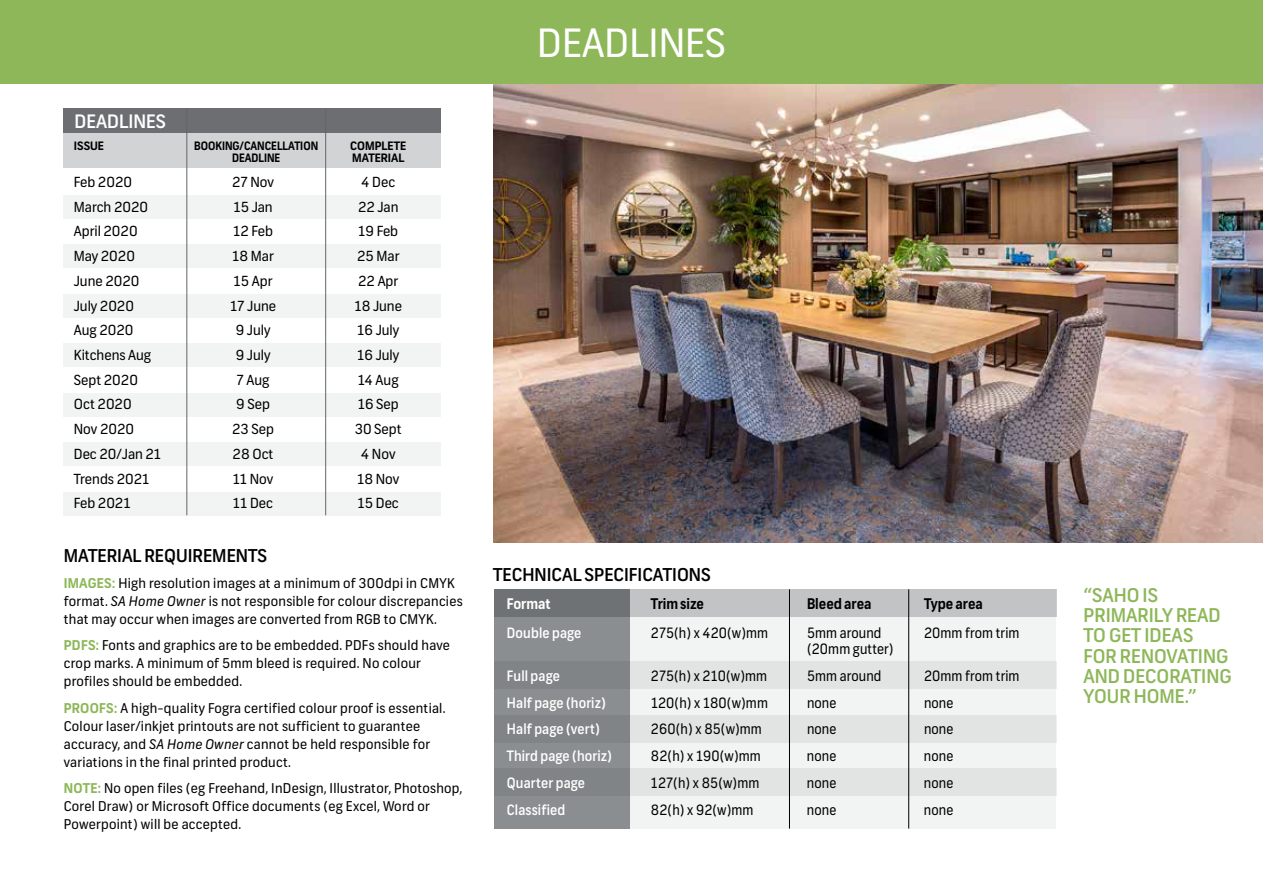
<style>
.page{position:relative;width:1263px;height:893px;background:#fff}
.page>*{position:absolute;margin:0;border:0;box-sizing:border-box;transform-origin:0 0}
.t1{font:39px "Frank";color:#fff}
.t2{font:500 18.9px/20.1px "Frank";color:#8db758}
.t3{font:500 18.45px "Frank";color:#fff}
.t4{font:500 17.7px "Frank";color:#000}
.t5{font:700 14.7px "Frank";color:#000;scale:.92 1}
.t6{font:700 14.7px "Frank";color:#fff;scale:.92 1}
.t7{font:14.25px "Frank";letter-spacing:.01em;color:#000;scale:.93 1}
.t8{font:500 14.25px "Frank";letter-spacing:.01em;color:#fff;scale:.93 1}
.t9{font:13.95px "Frank";color:#000}
.t10{font:13.5px/18px "Frank";letter-spacing:.02em;color:#000}
.t11{font:700 11.55px "Frank";color:#000;scale:.93 1}
.t12{font:700 11.55px "Frank";color:#000}
.s1{font-weight:700;color:#8db758}
.s2{font-style:italic}
</style>
<div class="page">
<img style="left:493px;top:83px;width:770px;height:460px">
<div style="left:0;top:0;width:1263px;height:83px;background:#8db758"></div>
<div style="left:630px;top:589px;width:426px;height:240px;background:#f2f3f3"></div>
<div style="left:494px;top:590px;width:135px;height:239px;background:#8b8e90"></div>
<svg style="left:494px;top:589px;width:562px;height:28px;background:#adafb0"></svg>
<hr style="left:789px;top:589px;width:1px;height:239px;background:#000">
<hr style="left:908px;top:589px;width:1px;height:239px;background:#000">
<div style="left:629px;top:662px;width:427px;height:27px;background:#e2e3e3"></div>
<div style="left:629px;top:715px;width:427px;height:27px;background:#e2e3e3"></div>
<div style="left:629px;top:769px;width:427px;height:27px;background:#e2e3e3"></div>
<div style="left:64px;top:109px;width:377px;height:24px;background:#6d6e71"></div>
<div style="left:64px;top:133px;width:377px;height:35px;background:#d1d3d4"></div>
<div style="left:64px;top:195px;width:377px;height:24px;background:#f2f3f3"></div>
<div style="left:64px;top:244px;width:377px;height:24px;background:#f2f3f3"></div>
<div style="left:64px;top:294px;width:377px;height:24px;background:#f2f3f3"></div>
<div style="left:64px;top:343px;width:377px;height:24px;background:#f2f3f3"></div>
<div style="left:64px;top:393px;width:377px;height:24px;background:#f2f3f3"></div>
<div style="left:64px;top:443px;width:377px;height:23px;background:#f2f3f3"></div>
<div style="left:64px;top:492px;width:377px;height:23px;background:#f2f3f3"></div>
<hr style="left:325px;top:109px;width:1px;height:406px;background:#636466">
<hr style="left:187px;top:109px;width:1px;height:406px;background:#636466">
<h3 class="t3" style="left:75px;top:111px;width:93px">DEADLINES</h3>
<p class="t12" style="left:74px;top:139px;width:32px">ISSUE</p>
<p class="t11" style="left:194px;top:139px;width:135px">BOOKING/CANCELLATION</p>
<p class="t12" style="left:350px;top:139px;width:57px">COMPLETE</p>
<p class="t11" style="left:232px;top:151px;width:53px">DEADLINE</p>
<p class="t12" style="left:352px;top:151px;width:54px">MATERIAL</p>
<p class="t9" style="left:74px;top:173px;width:60px">Feb 2020</p>
<p class="t9" style="left:232px;top:173px;width:43px">27 Nov</p>
<p class="t9" style="left:361px;top:173px;width:36px">4 Dec</p>
<p class="t9" style="left:74px;top:198px;width:76px">March 2020</p>
<p class="t9" style="left:233px;top:198px;width:41px">15 Jan</p>
<p class="t9" style="left:358px;top:198px;width:42px">22 Jan</p>
<p class="t9" style="left:74px;top:223px;width:65px">April 2020</p>
<p class="t9" style="left:233px;top:223px;width:41px">12 Feb</p>
<p class="t9" style="left:358px;top:223px;width:41px">19 Feb</p>
<p class="t9" style="left:74px;top:248px;width:63px">May 2020</p>
<p class="t9" style="left:232px;top:248px;width:43px">18 Mar</p>
<p class="t9" style="left:357px;top:248px;width:44px">25 Mar</p>
<p class="t9" style="left:74px;top:272px;width:67px">June 2020</p>
<p class="t9" style="left:234px;top:272px;width:40px">15 Apr</p>
<p class="t9" style="left:358px;top:272px;width:42px">22 Apr</p>
<p class="t9" style="left:74px;top:297px;width:62px">July 2020</p>
<p class="t9" style="left:230px;top:297px;width:48px">17 June</p>
<p class="t9" style="left:354px;top:297px;width:49px">18 June</p>
<p class="t9" style="left:74px;top:322px;width:61px">Aug 2020</p>
<p class="t9" style="left:236px;top:322px;width:36px">9 July</p>
<p class="t9" style="left:357px;top:322px;width:43px">16 July</p>
<p class="t9" style="left:74px;top:347px;width:79px">Kitchens Aug</p>
<p class="t9" style="left:236px;top:347px;width:36px">9 July</p>
<p class="t9" style="left:357px;top:347px;width:43px">16 July</p>
<p class="t9" style="left:74px;top:371px;width:66px">Sept 2020</p>
<p class="t9" style="left:237px;top:371px;width:34px">7 Aug</p>
<p class="t9" style="left:358px;top:371px;width:42px">14 Aug</p>
<p class="t9" style="left:74px;top:396px;width:59px">Oct 2020</p>
<p class="t9" style="left:236px;top:396px;width:35px">9 Sep</p>
<p class="t9" style="left:358px;top:396px;width:42px">16 Sep</p>
<p class="t9" style="left:74px;top:421px;width:62px">Nov 2020</p>
<p class="t9" style="left:232px;top:421px;width:43px">23 Sep</p>
<p class="t9" style="left:355px;top:421px;width:48px">30 Sept</p>
<p class="t9" style="left:74px;top:445px;width:89px">Dec 20/Jan 21</p>
<p class="t9" style="left:233px;top:445px;width:42px">28 Oct</p>
<p class="t9" style="left:361px;top:445px;width:36px">4 Nov</p>
<p class="t9" style="left:74px;top:470px;width:77px">Trends 2021</p>
<p class="t9" style="left:233px;top:470px;width:42px">11 Nov</p>
<p class="t9" style="left:357px;top:470px;width:44px">18 Nov</p>
<p class="t9" style="left:74px;top:495px;width:58px">Feb 2021</p>
<p class="t9" style="left:233px;top:495px;width:42px">11 Dec</p>
<p class="t9" style="left:358px;top:495px;width:43px">15 Dec</p>
<h3 class="t4" style="left:64px;top:545px;width:205px">MATERIAL REQUIREMENTS</h3>
<p class="t10" style="left:64px;top:574px;width:400px"><span class="s1">IMAGES:</span> High resolution images at a minimum of 300dpi in CMYK format. <span class="s2">SA Home Owner</span> is not responsible for colour discrepancies that may occur when images are converted from RGB to CMYK.</p>
<p class="t10" style="left:64px;top:636px;width:388px"><span class="s1">PDFS:</span> Fonts and graphics are to be embedded. PDFs should have crop marks. A minimum of 5mm bleed is required. No colour profiles should be embedded.</p>
<p class="t10" style="left:64px;top:699px;width:383px"><span class="s1">PROOFS:</span> A high-quality Fogra certified colour proof is essential.<br>Colour laser/inkjet printouts are not sufficient to guarantee accuracy, and <span class="s2">SA Home Owner</span> cannot be held responsible for variations in the final printed product.</p>
<p class="t10" style="left:64px;top:779px;width:400px"><span class="s1">NOTE:</span> No open files (eg Freehand, InDesign, Illustrator, Photoshop,<br>Corel Draw) or Microsoft Office documents (eg Excel, Word or<br>Powerpoint) will be accepted.</p>
<h1 class="t1" style="left:537px;top:20px;width:190px">DEADLINES</h1>
<h3 class="t4" style="left:493px;top:564px;width:219px">TECHNICAL SPECIFICATIONS</h3>
<p class="t6" style="left:507px;top:594px;width:49px">Format</p>
<p class="t5" style="left:651px;top:594px;width:59px">Trim size</p>
<p class="t5" style="left:807px;top:594px;width:72px">Bleed area</p>
<p class="t5" style="left:924px;top:594px;width:66px">Type area</p>
<p class="t8" style="left:507px;top:624px;width:81px">Double page</p>
<p class="t7" style="left:651px;top:624px;width:128px">275(h) x 420(w)mm</p>
<p class="t7" style="left:807px;top:624px;width:82px">5mm around</p>
<p class="t7" style="left:924px;top:624px;width:104px">20mm from trim</p>
<p class="t7" style="left:807px;top:640px;width:95px">(20mm gutter)</p>
<p class="t8" style="left:507px;top:667px;width:58px">Full page</p>
<p class="t7" style="left:651px;top:667px;width:126px">275(h) x 210(w)mm</p>
<p class="t7" style="left:807px;top:667px;width:82px">5mm around</p>
<p class="t7" style="left:924px;top:667px;width:104px">20mm from trim</p>
<p class="t8" style="left:507px;top:694px;width:108px">Half page (horiz)</p>
<p class="t7" style="left:651px;top:694px;width:127px">120(h) x 180(w)mm</p>
<p class="t7" style="left:807px;top:694px;width:33px">none</p>
<p class="t7" style="left:924px;top:694px;width:33px">none</p>
<p class="t8" style="left:507px;top:721px;width:101px">Half page (vert)</p>
<p class="t7" style="left:651px;top:721px;width:121px">260(h) x 85(w)mm</p>
<p class="t7" style="left:807px;top:721px;width:33px">none</p>
<p class="t7" style="left:924px;top:721px;width:33px">none</p>
<p class="t8" style="left:507px;top:747px;width:114px">Third page (horiz)</p>
<p class="t7" style="left:651px;top:747px;width:120px">82(h) x 190(w)mm</p>
<p class="t7" style="left:807px;top:747px;width:33px">none</p>
<p class="t7" style="left:924px;top:747px;width:33px">none</p>
<p class="t8" style="left:507px;top:774px;width:85px">Quarter page</p>
<p class="t7" style="left:651px;top:774px;width:118px">127(h) x 85(w)mm</p>
<p class="t7" style="left:807px;top:774px;width:33px">none</p>
<p class="t7" style="left:924px;top:774px;width:33px">none</p>
<p class="t8" style="left:507px;top:801px;width:64px">Classified</p>
<p class="t7" style="left:651px;top:801px;width:112px">82(h) x 92(w)mm</p>
<p class="t7" style="left:807px;top:801px;width:33px">none</p>
<p class="t7" style="left:924px;top:801px;width:33px">none</p>
<h2 class="t2" style="left:1083px;top:585px;width:150px">“SAHO IS<br>PRIMARILY READ<br>TO GET IDEAS<br>FOR RENOVATING<br>AND DECORATING<br>YOUR HOME.”</h2>
</div>
